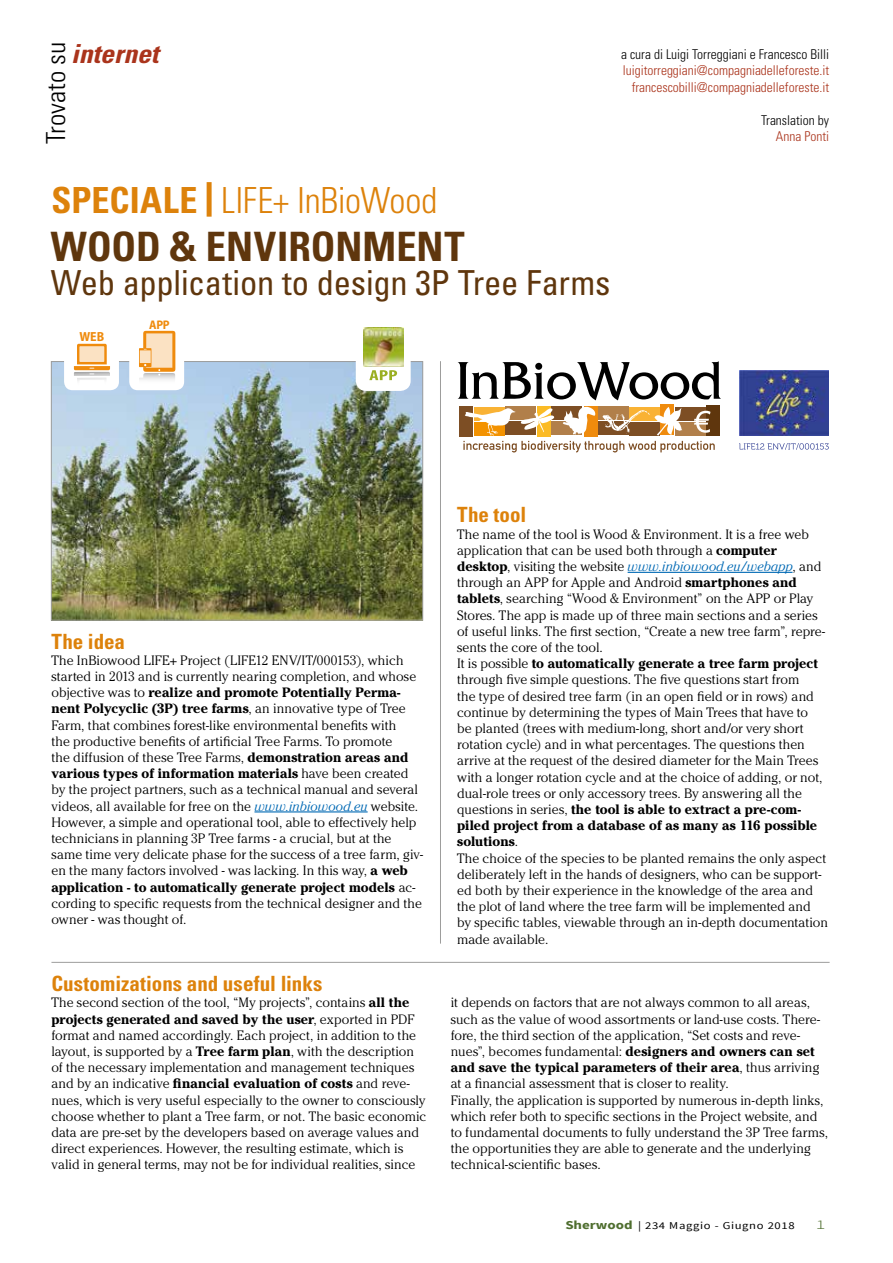
<style>
.page{position:relative;width:893px;height:1263px;background:#fff}
.page>*{position:absolute;margin:0;border:0;box-sizing:border-box;transform-origin:0 0}
.t1{font:700 condensed 40.5px "Univers LT Std";color:#5f360d}
.t2{font:300 condensed 36px "Univers LT Std";letter-spacing:-.01em;color:#dd820b}
.t3{font:condensed 34.5px "Univers LT Std";letter-spacing:-.005em;color:#5f360d}
.t4{font:300 condensed 26.25px "Univers LT Std";color:#000;scale:1.05 1}
.t5{font:italic 700 condensed 26.25px "Univers LT Std";color:#aa341c;scale:1.05 1}
.t6{font:700 condensed 21px "Univers LT Std";color:#dd820b}
.t7{font:300 13.5px/16.2px "Cheltenham Std";color:#000}
.t8{font:300 condensed 13.5px/16.5px "Univers LT Std";color:#aa341c;text-align:right}
.t9{font:300 condensed 13.5px "Univers LT Std";color:#000}
.t10{font:300 13.5px "Source Sans Pro";color:#4f6e2f;scale:1.5 1}
.t11{font:700 semi-condensed 13.2px "Myriad Pro";color:#ef8b0d}
.t12{font:700 semi-condensed 12.45px "Myriad Pro";color:#ef8b0d}
.t13{font:10.5px "Source Sans Pro";letter-spacing:.05em;color:#000;scale:1.2 1}
.s1{font-weight:700}
.s2{font-weight:900;font-stretch:normal;font-size:34.5px}
.s3{font-style:italic;color:#0069b4}
.s4{font-weight:700;font-size:12px;color:#4f6e2f}
</style>
<div class="page">
<img style="left:53px;top:363px;width:368px;height:256px">
<div style="left:51px;top:361px;width:372px;height:260px;border:1px solid #9d9d9c"></div>
<hr style="left:254px;top:811px;width:114px;height:1px;background:#0069b4">
<hr style="left:440px;top:361px;width:1px;height:583px;background:#9d9d9c">
<hr style="left:51px;top:962px;width:779px;height:1px;background:#9d9d9c">
<div style="left:129px;top:309px;width:55px;height:81px;background:#fff;border-radius:9px"></div>
<svg style="left:139px;top:331px;width:36px;height:49px;background:#f4cfa0"></svg>
<div style="left:64px;top:309px;width:55px;height:81px;background:#fff;border-radius:9px"></div>
<svg style="left:74px;top:344px;width:36px;height:37px"></svg>
<div style="left:356px;top:321px;width:55px;height:70px;background:#fff;border-radius:10px"></div>
<img style="left:363px;top:327px;width:40px;height:40px">
<svg style="left:369px;top:370px;width:28px;height:10px"></svg>
<div style="left:459px;top:406px;width:14px;height:30px;background:#7d4e24"></div>
<div style="left:537px;top:406px;width:14px;height:30px;background:#fbbb25"></div>
<div style="left:505px;top:406px;width:31px;height:14px;background:#b17f4a"></div>
<svg style="left:584px;top:406px;width:13px;height:1px"></svg>
<div style="left:552px;top:406px;width:30px;height:14px;background:#7d4e24"></div>
<div style="left:598px;top:406px;width:30px;height:14px;background:#b17f4a"></div>
<div style="left:660px;top:405px;width:14px;height:30px;background:#ef8b0d"></div>
<div style="left:706px;top:405px;width:14px;height:31px;background:#5f360d"></div>
<svg style="left:458px;top:361px;width:263px;height:39px"></svg>
<svg style="left:463px;top:407px;width:252px;height:45px"></svg>
<hr style="left:628px;top:572px;width:164px;height:1px;background:#0069b4">
<svg style="left:739px;top:443px;width:90px;height:7px"></svg>
<img style="left:739px;top:370px;width:90px;height:65px">
<h3 class="t4" style="left:40px;top:144px;width:99px;rotate:-90deg">Trovato su</h3>
<p class="t9" style="left:621px;top:46px;width:210px">a cura di Luigi Torreggiani e Francesco Billi</p>
<h3 class="t5" style="left:71px;top:38px;width:85px">internet</h3>
<p class="t8" style="left:623px;top:62px;width:208px">luigitorreggiani@compagniadelleforeste.it francescobilli@compagniadelleforeste.it</p>
<p class="t9" style="left:761px;top:112px;width:69px">Translation by</p>
<p class="t8" style="left:776px;top:128px;width:55px">Anna Ponti</p>
<h2 class="t2" style="left:51px;top:179px;width:387px"><span class="s1">SPECIALE</span> <span class="s2">|</span> LIFE+ InBioWood</h2>
<h1 class="t1" style="left:51px;top:221px;width:415px">WOOD &amp; ENVIRONMENT</h1>
<h3 class="t3" style="left:51px;top:261px;width:561px">Web application to design 3P Tree Farms</h3>
<p class="t11" style="left:79px;top:329px;width:26px">WEB</p>
<p class="t12" style="left:149px;top:317px;width:22px">APP</p>
<h3 class="t6" style="left:51px;top:628px;width:75px">The idea</h3>
<p class="t7" style="left:51px;top:652px;width:373px">The InBiowood LIFE+ Project (LIFE12 ENV/IT/000153), which started in 2013 and is currently nearing completion, and whose objective was to <span class="s1">realize and promote Potentially Perma&shy;nent Polycyclic (3P) tree farms</span>, an innovative type of Tree Farm, that combines forest-like environmental benefits with<br>the productive benefits of artificial Tree Farms. To promote<br>the diffusion of these Tree Farms, <span class="s1">demonstration areas and various types of information materials</span> have been created by the project partners, such as a technical manual and several videos, all available for free on the <span class="s3">www.inbiowood.eu</span> website.<br>However, a simple and operational tool, able to effectively help technicians in planning 3P Tree farms - a crucial, but at the same time very delicate phase for the success of a tree farm, giv&shy;en the many factors involved - was lacking. In this way, <span class="s1">a web application - to automatically generate project models</span> ac&shy;cording to specific requests from the technical designer and the owner - was thought of.</p>
<h3 class="t6" style="left:457px;top:502px;width:71px">The tool</h3>
<p class="t7" style="left:457px;top:526px;width:372px">The name of the tool is Wood &amp; Environment. It is a free web application that can be used both through a <span class="s1">computer desktop</span>, visiting the website <span class="s3">www.inbiowood.eu/webapp</span>, and through an APP for Apple and Android <span class="s1">smartphones and tablets</span>, searching “Wood &amp; Environment” on the APP or Play Stores. The app is made up of three main sections and a series of useful links. The first section, “Create a new tree farm”, repre&shy;sents the core of the tool.<br>It is possible <span class="s1">to automatically generate a tree farm project </span>through five simple questions. The five questions start from<br>the type of desired tree farm (in an open field or in rows) and continue by determining the types of Main Trees that have to<br>be planted (trees with medium-long, short and/or very short rotation cycle) and in what percentages. The questions then arrive at the request of the desired diameter for the Main Trees with a longer rotation cycle and at the choice of adding, or not, dual-role trees or only accessory trees. By answering all the questions in series, <span class="s1">the tool is able to extract a pre-com&shy;piled project from a database of as many as 116 possible solutions</span>.<br>The choice of the species to be planted remains the only aspect deliberately left in the hands of designers, who can be support&shy;ed both by their experience in the knowledge of the area and the plot of land where the tree farm will be implemented and by specific tables, viewable through an in-depth documentation made available.</p>
<h3 class="t6" style="left:51px;top:971px;width:272px">Customizations and useful links</h3>
<p class="t7" style="left:51px;top:994px;width:376px">The second section of the tool, “My projects”, contains <span class="s1">all the projects generated and saved by the user</span>, exported in PDF format and named accordingly. Each project, in addition to the layout, is supported by a <span class="s1">Tree farm plan</span>, with the description of the necessary implementation and management techniques and by an indicative <span class="s1">financial evaluation of costs</span> and reve&shy;nues, which is very useful especially to the owner to consciously choose whether to plant a Tree farm, or not. The basic economic data are pre-set by the developers based on average values and direct experiences. However, the resulting estimate, which is valid in general terms, may not be for individual realities, since</p>
<p class="t7" style="left:451px;top:994px;width:379px">it depends on factors that are not always common to all areas, such as the value of wood assortments or land-use costs. There&shy;fore, the third section of the application, “Set costs and reve&shy;nues”, becomes fundamental: <span class="s1">designers and owners can set and save the typical parameters of their area</span>, thus arriving at a financial assessment that is closer to reality.<br>Finally, the application is supported by numerous in-depth links, which refer both to specific sections in the Project website, and to fundamental documents to fully understand the 3P Tree farms, the opportunities they are able to generate and the underlying technical-scientific bases.</p>
<p class="t13" style="left:565px;top:1220px;width:193px"><span class="s4">Sherwood</span> | 234 Maggio - Giugno 2018</p>
<p class="t10" style="left:816px;top:1217px;width:8px">1</p>
</div>
